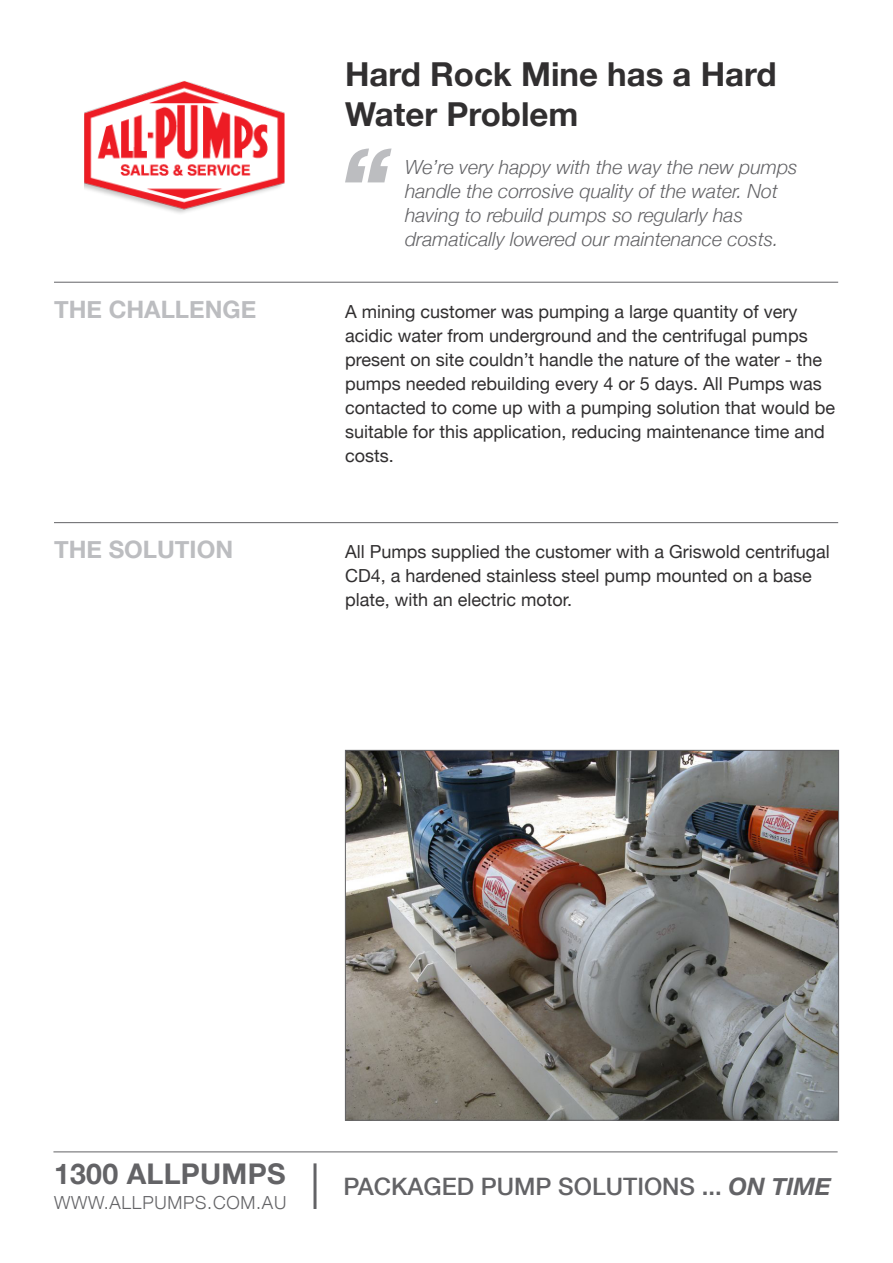
<style>
.page{position:relative;width:893px;height:1263px;background:#fff}
.page>*{position:absolute;margin:0;border:0;box-sizing:border-box;transform-origin:0 0}
.t1{font:700 33px/39.6px "Helvetica Neue";color:#312f30}
.t2{font:700 28.5px "Helvetica Neue";letter-spacing:.01em;color:#636366}
.t3{font:500 24px "Helvetica Neue";color:#636366}
.Heading{font:700 24px "Helvetica Neue";color:#bcbdc0}
.t4{font:italic 300 19.5px/24px "Helvetica Neue";color:#636366}
.Body{font:18px/24px "Helvetica Neue";color:#312f30}
.t5{font:300 18px "Helvetica Neue";letter-spacing:.04em;color:#636366}
.s1{font-weight:700;font-style:italic}
</style>
<div class="page">
<img style="left:84px;top:81px;width:200px;height:132px">
<hr style="left:53px;top:1151px;width:785px;height:1px;background:#636366">
<hr style="left:54px;top:282px;width:784px;height:1px;background:#636366">
<hr style="left:314px;top:1163px;width:2px;height:46px;background:#636366">
<svg style="left:345px;top:148px;width:47px;height:34px"></svg>
<img style="left:347px;top:752px;width:490px;height:367px">
<hr style="left:54px;top:522px;width:784px;height:1px;background:#636366">
<h3 class="Heading" style="left:54px;top:288px;width:204px">The Challenge</h3>
<p class="t1" style="left:345px;top:53px;width:433px">Hard Rock Mine has a Hard<br>Water Problem</p>
<p class="t4" style="left:405px;top:154px;width:394px">We’re very happy with the way the new pumps handle the corrosive quality of the water. Not having to rebuild pumps so regularly has dramatically lowered our maintenance costs.</p>
<p class="Body" style="left:345px;top:298px;width:492px">A mining customer was pumping a large quantity of very acidic water from underground and the centrifugal pumps present on site couldn’t handle the nature of the water - the pumps needed rebuilding every 4 or 5 days. All Pumps was contacted to come up with a pumping solution that would be suitable for this application, reducing maintenance time and costs.</p>
<p class="Heading" style="left:54px;top:528px;width:181px">The Solution</p>
<p class="Body" style="left:345px;top:538px;width:486px">All Pumps supplied the customer with a Griswold centrifugal<br>CD4, a hardened stainless steel pump mounted on a base plate, with an electric motor.</p>
<h2 class="t2" style="left:54px;top:1148px;width:233px">1300 ALLPUMPS</h2>
<p class="t5" style="left:54px;top:1188px;width:234px">WWW.ALLPUMPS.COM.AU</p>
<h3 class="t3" style="left:344px;top:1167px;width:489px">PACKAGED PUMP SOLUTIONS ... <span class="s1">ON TIME</span></h3>
</div>
